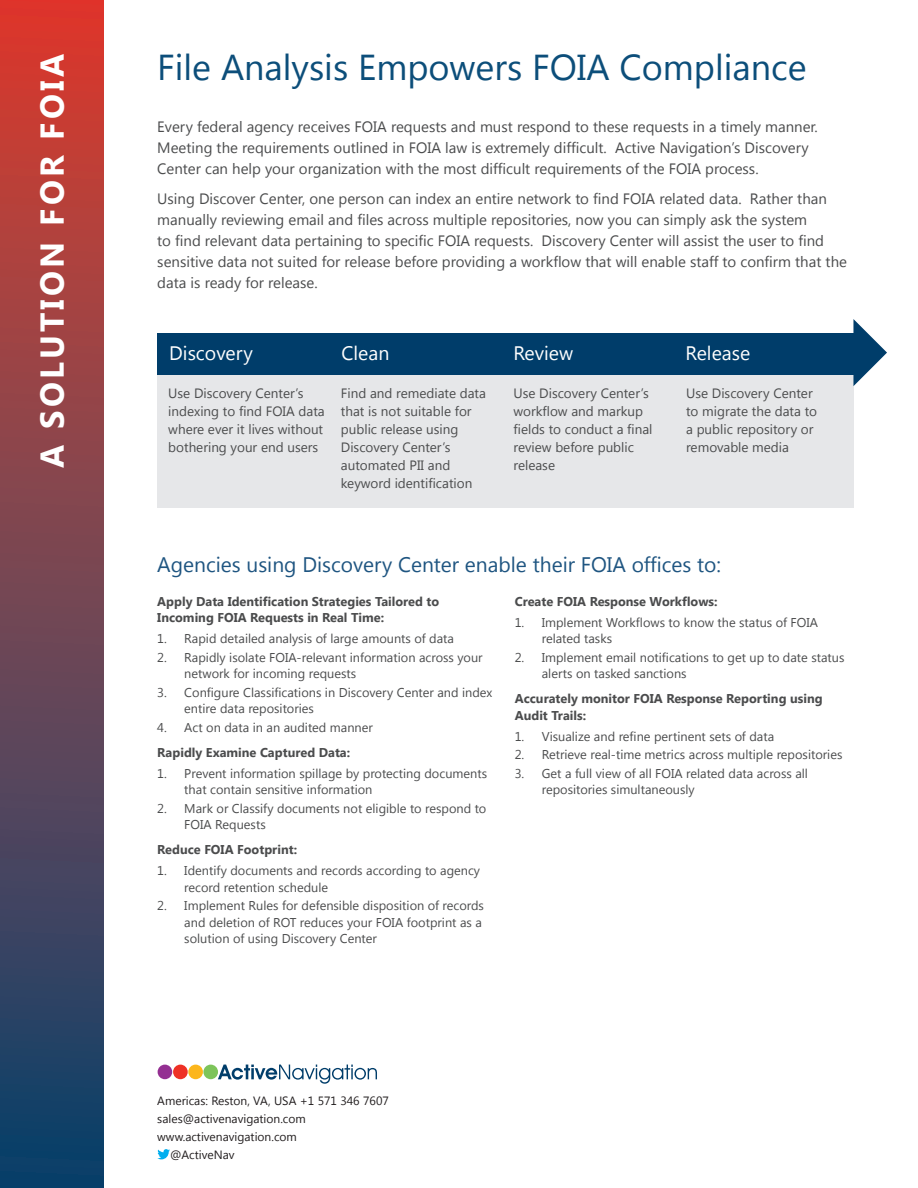
<style>
.page{position:relative;width:918px;height:1188px;background:#fff}
.page>*{position:absolute;margin:0;border:0;box-sizing:border-box;transform-origin:0 0}
.t1{font:36px "Segoe UI";color:#0c4e7a}
.t2{font:700 33px "Segoe UI";letter-spacing:.1em;color:#fff}
.t3{font:21px "Segoe UI";color:#1f5581}
.t4{font:19.5px "Segoe UI";color:#fff}
.t5{font:15px/21px "Segoe UI";color:#4b4c4d}
.t6{font:13.5px/18px "Segoe UI";color:#4b4c4d}
.t7{font:12.75px/16.5px "Segoe UI";color:#4b4c4d}
.t8{font:700 12.75px/16.5px "Segoe UI";color:#4b4c4d}
.t9{font:12px "Segoe UI";color:#231f20}
</style>
<div class="page">
<div style="left:157px;top:375px;width:696px;height:133px;background:#e6e7e9"></div>
<div style="left:0;top:0;width:104px;height:1188px;background:linear-gradient(to bottom,#dd3f30,#0b4570)"></div>
<svg style="left:157px;top:1149px;width:13px;height:10px"></svg>
<div style="left:158px;top:1065px;width:14px;height:14px;background:#942f92;border-radius:50%"></div>
<div style="left:173px;top:1065px;width:15px;height:14px;background:#ee3025;border-radius:50%"></div>
<div style="left:188px;top:1065px;width:15px;height:14px;background:#fcb61c;border-radius:50%"></div>
<div style="left:203px;top:1065px;width:15px;height:14px;background:#7dc45a;border-radius:50%"></div>
<svg style="left:218px;top:1065px;width:159px;height:19px"></svg>
<div style="left:157px;top:333px;width:696px;height:42px;background:#003d6a"></div>
<svg style="left:853px;top:319px;width:34px;height:67px"></svg>
<h2 class="t2" style="left:29px;top:468px;width:415px;rotate:-90deg">A SOLUTION FOR FOIA</h2>
<h1 class="t1" style="left:157px;top:42px;width:651px">File Analysis Empowers FOIA Compliance</h1>
<p class="t5" style="left:157px;top:116px;width:662px">Every federal agency receives FOIA requests and must respond to these requests in a timely manner.<br>Meeting the requirements outlined in FOIA law is extremely difficult. Active Navigation’s Discovery<br>Center can help your organization with the most difficult requirements of the FOIA process.</p>
<p class="t5" style="left:157px;top:187px;width:691px">Using Discover Center, one person can index an entire network to find FOIA related data. Rather than manually reviewing email and files across multiple repositories, now you can simply ask the system<br>to find relevant data pertaining to specific FOIA requests. Discovery Center will assist the user to find sensitive data not suited for release before providing a workflow that will enable staff to confirm that the data is ready for release.</p>
<h3 class="t4" style="left:169px;top:339px;width:85px">Discovery</h3>
<h3 class="t4" style="left:341px;top:339px;width:49px">Clean</h3>
<h3 class="t4" style="left:514px;top:339px;width:61px">Review</h3>
<h3 class="t4" style="left:686px;top:339px;width:66px">Release</h3>
<p class="t6" style="left:168px;top:383px;width:158px">Use Discovery Center’s indexing to find FOIA data where ever it lives without bothering your end users</p>
<p class="t6" style="left:341px;top:383px;width:147px">Find and remediate data that is not suitable for public release using<br>Discovery Center’s automated PII and keyword identification</p>
<p class="t6" style="left:514px;top:383px;width:141px">Use Discovery Center’s workflow and markup fields to conduct a final review before public release</p>
<p class="t6" style="left:686px;top:383px;width:133px">Use Discovery Center to migrate the data to a public repository or removable media</p>
<h3 class="t3" style="left:157px;top:550px;width:565px">Agencies using Discovery Center enable their FOIA offices to:</h3>
<p class="t8" style="left:157px;top:592px;width:284px">Apply Data Identification Strategies Tailored to<br>Incoming FOIA Requests in Real Time:</p>
<p class="t7" style="left:157px;top:630px;width:298px">1. Rapid detailed analysis of large amounts of data</p>
<p class="t7" style="left:184px;top:648px;width:300px;text-indent:-27px">2. Rapidly isolate FOIA-relevant information across your network for incoming requests</p>
<p class="t7" style="left:184px;top:684px;width:310px;text-indent:-27px">3. Configure Classifications in Discovery Center and index entire data repositories</p>
<p class="t7" style="left:157px;top:719px;width:217px">4. Act on data in an audited manner</p>
<p class="t8" style="left:157px;top:744px;width:194px">Rapidly Examine Captured Data:</p>
<p class="t7" style="left:184px;top:765px;width:304px;text-indent:-27px">1. Prevent information spillage by protecting documents that contain sensitive information</p>
<p class="t7" style="left:184px;top:800px;width:304px;text-indent:-27px">2. Mark or Classify documents not eligible to respond to<br>FOIA Requests</p>
<p class="t8" style="left:157px;top:841px;width:141px">Reduce FOIA Footprint:</p>
<p class="t7" style="left:184px;top:862px;width:297px;text-indent:-27px">1. Identify documents and records according to agency record retention schedule</p>
<p class="t7" style="left:184px;top:897px;width:301px;text-indent:-27px">2. Implement Rules for defensible disposition of records and deletion of ROT reduces your FOIA footprint as a solution of using Discovery Center</p>
<p class="t8" style="left:515px;top:593px;width:204px">Create FOIA Response Workflows:</p>
<p class="t7" style="left:542px;top:613px;width:278px;text-indent:-27px">1. Implement Workflows to know the status of FOIA related tasks</p>
<p class="t7" style="left:542px;top:649px;width:304px;text-indent:-27px">2. Implement email notifications to get up to date status alerts on tasked sanctions</p>
<p class="t8" style="left:515px;top:690px;width:309px">Accurately monitor FOIA Response Reporting using<br>Audit Trails:</p>
<p class="t7" style="left:515px;top:727px;width:261px">1. Visualize and refine pertinent sets of data</p>
<p class="t7" style="left:515px;top:746px;width:329px">2. Retrieve real-time metrics across multiple repositories</p>
<p class="t7" style="left:542px;top:765px;width:268px;text-indent:-27px">3. Get a full view of all FOIA related data across all repositories simultaneously</p>
<p class="t9" style="left:157px;top:1093px;width:233px">Americas: Reston, VA, USA +1 571 346 7607</p>
<p class="t9" style="left:157px;top:1111px;width:150px">sales@activenavigation.com</p>
<p class="t9" style="left:157px;top:1129px;width:141px">www.activenavigation.com</p>
<p class="t9" style="left:170px;top:1147px;width:66px">@ActiveNav</p>
</div>
